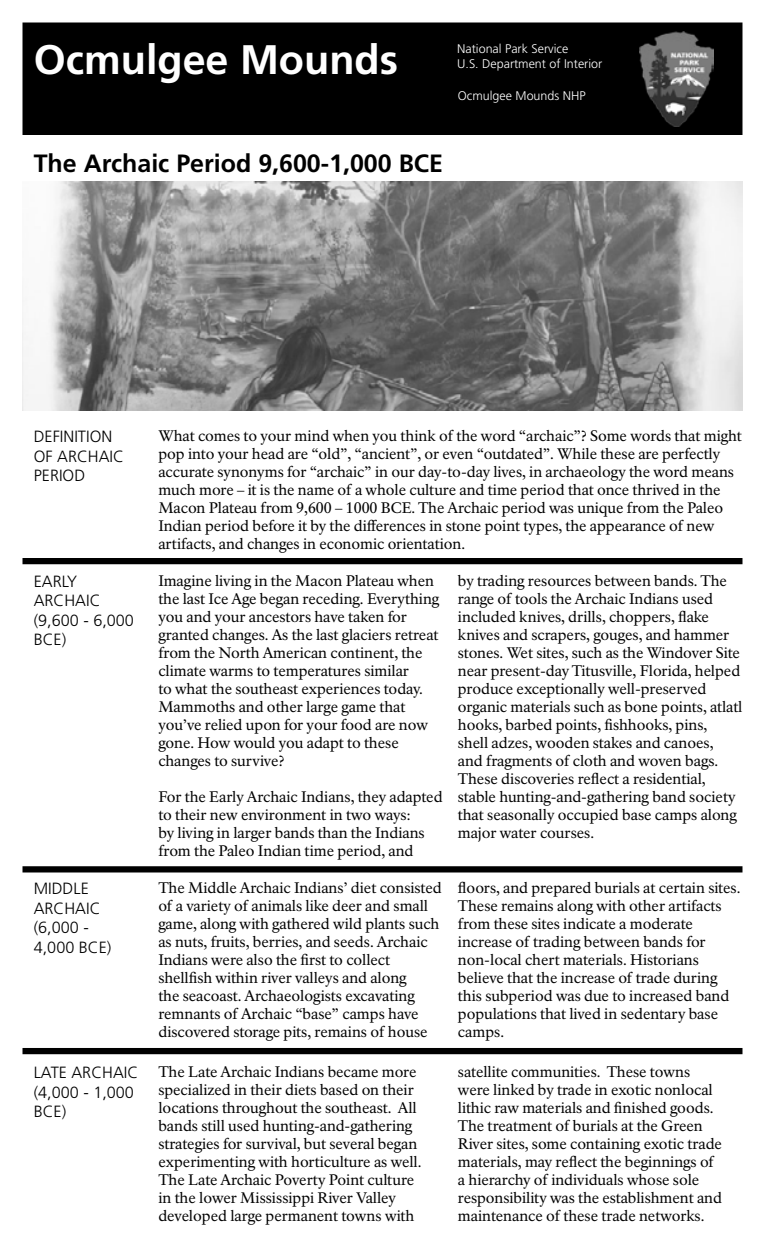
<style>
.page{position:relative;width:765px;height:1260px;background:#fff}
.page>*{position:absolute;margin:0;border:0;box-sizing:border-box;transform-origin:0 0}
.t1{font:700 41.25px "Frutiger LT Std";color:#fff}
.t2{font:700 25px "Frutiger LT Std";color:#000}
.Section_Headings{font:300 16.25px/19.5px "Frutiger LT Std";color:#000}
.Rest_of_Paragraphs{font:15px/18px "NPS Rawlinson OT";letter-spacing:-.005em;color:#000}
.First_Paragraph{font:15px/18px "NPS Rawlinson OT";letter-spacing:-.005em;color:#000}
.t3{font:300 12.5px/15px "Frutiger LT Std";color:#fff}
</style>
<div class="page">
<img style="left:22px;top:182px;width:720px;height:228px">
<div style="left:23px;top:23px;width:719px;height:111px;background:#000"></div>
<div style="left:22px;top:22px;width:720px;height:113px;border:1px solid #000"></div>
<img style="left:640px;top:31px;width:73px;height:95px">
<div style="left:22px;top:558px;width:720px;height:6px;background:#000"></div>
<div style="left:22px;top:866px;width:720px;height:6px;background:#000"></div>
<div style="left:22px;top:1048px;width:720px;height:6px;background:#000"></div>
<h1 class="t1" style="left:34px;top:36px;width:366px">Ocmulgee Mounds</h1>
<p class="t3" style="left:457px;top:41px;width:147px">National Park Service<br>U.S. Department of Interior</p>
<p class="t3" style="left:458px;top:88px;width:129px">Ocmulgee Mounds NHP</p>
<h1 class="t2" style="left:34px;top:148px;width:411px">The Archaic Period 9,600-1,000 BCE</h1>
<h2 class="Section_Headings" style="left:34px;top:427px;width:92px">DEFINITION<br>OF ARCHAIC<br>PERIOD</h2>
<p class="First_Paragraph" style="left:158px;top:427px;width:585px">What comes to your mind when you think of the word “archaic”? Some words that might pop into your head are “old”, “ancient”, or even “outdated”. While these are perfectly accurate synonyms for “archaic” in our day-to-day lives, in archaeology the word means much more – it is the name of a whole culture and time period that once thrived in the Macon Plateau from 9,600 – 1000 BCE. The Archaic period was unique from the Paleo Indian period before it by the differences in stone point types, the appearance of new artifacts, and changes in economic orientation.</p>
<h2 class="Section_Headings" style="left:34px;top:572px;width:102px">EARLY<br>ARCHAIC (9,600 - 6,000<br>BCE)</h2>
<p class="Rest_of_Paragraphs" style="left:158px;top:572px;width:283px">Imagine living in the Macon Plateau when the last Ice Age began receding. Everything you and your ancestors have taken for granted changes. As the last glaciers retreat from the North American continent, the climate warms to temperatures similar<br>to what the southeast experiences today.<br>Mammoths and other large game that you’ve relied upon for your food are now gone. How would you adapt to these changes to survive?</p>
<p class="Rest_of_Paragraphs" style="left:158px;top:788px;width:286px">For the Early Archaic Indians, they adapted to their new environment in two ways:<br>by living in larger bands than the Indians from the Paleo Indian time period, and</p>
<p class="Rest_of_Paragraphs" style="left:458px;top:572px;width:286px">by trading resources between bands. The range of tools the Archaic Indians used included knives, drills, choppers, flake knives and scrapers, gouges, and hammer stones. Wet sites, such as the Windover Site near present-day Titusville, Florida, helped produce exceptionally well-preserved organic materials such as bone points, atlatl hooks, barbed points, fishhooks, pins,<br>shell adzes, wooden stakes and canoes,<br>and fragments of cloth and woven bags.<br>These discoveries reflect a residential, stable hunting-and-gathering band society that seasonally occupied base camps along major water courses.</p>
<h2 class="Section_Headings" style="left:34px;top:879px;width:79px">MIDDLE<br>ARCHAIC (6,000 -<br>4,000 BCE)</h2>
<p class="Rest_of_Paragraphs" style="left:158px;top:879px;width:285px">The Middle Archaic Indians’ diet consisted of a variety of animals like deer and small game, along with gathered wild plants such as nuts, fruits, berries, and seeds. Archaic Indians were also the first to collect shellfish within river valleys and along<br>the seacoast. Archaeologists excavating remnants of Archaic “base” camps have discovered storage pits, remains of house</p>
<p class="Rest_of_Paragraphs" style="left:458px;top:879px;width:284px">floors, and prepared burials at certain sites.<br>These remains along with other artifacts from these sites indicate a moderate increase of trading between bands for non-local chert materials. Historians believe that the increase of trade during this subperiod was due to increased band populations that lived in sedentary base camps.</p>
<h2 class="Section_Headings" style="left:34px;top:1063px;width:106px">LATE ARCHAIC (4,000 - 1,000<br>BCE)</h2>
<p class="Rest_of_Paragraphs" style="left:158px;top:1063px;width:265px">The Late Archaic Indians became more specialized in their diets based on their locations throughout the southeast. All bands still used hunting-and-gathering strategies for survival, but several began experimenting with horticulture as well.<br>The Late Archaic Poverty Point culture in the lower Mississippi River Valley developed large permanent towns with</p>
<p class="Rest_of_Paragraphs" style="left:458px;top:1063px;width:266px">satellite communities. These towns were linked by trade in exotic nonlocal lithic raw materials and finished goods.<br>The treatment of burials at the Green River sites, some containing exotic trade materials, may reflect the beginnings of a hierarchy of individuals whose sole responsibility was the establishment and maintenance of these trade networks.</p>
</div>
